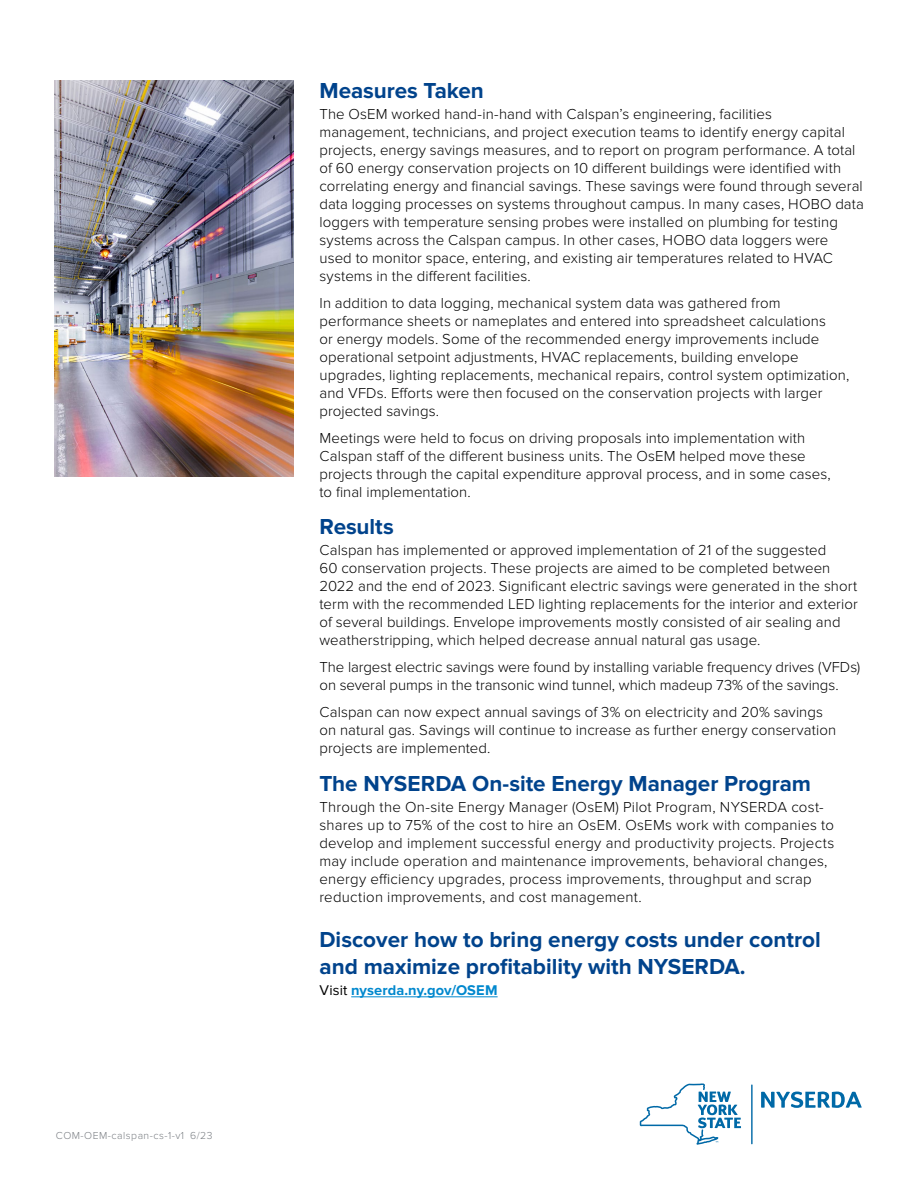
<style>
.page{position:relative;width:918px;height:1188px;background:#fff}
.page>*{position:absolute;margin:0;border:0;box-sizing:border-box;transform-origin:0 0}
.CS_Sub_1{font:700 22.5px/27px "Proxima Nova";color:#00438c}
.CS_Body_Text{font:300 15px/18px "Proxima Nova";letter-spacing:.005em;color:#000}
.t1{font:700 14.7px "Proxima Nova";letter-spacing:.005em;color:#0088ce}
.t2{font:300 10.5px "Proxima Nova";letter-spacing:.045em;color:#797d82}
.s1{font-weight:400;color:#000}
</style>
<div class="page">
<hr style="left:351px;top:997px;width:147px;height:1px;background:#0088ce">
<svg style="left:640px;top:1083px;width:101px;height:62px"></svg>
<svg style="left:761px;top:1092px;width:101px;height:16px"></svg>
<hr style="left:751px;top:1084px;width:2px;height:60px;background:#0069a7">
<img style="left:54px;top:80px;width:239px;height:396px">
<p class="t2" style="left:56px;top:1130px;width:158px">COM-OEM-calspan-cs-1-v1 6/23</p>
<p class="CS_Sub_1" style="left:320px;top:77px;width:166px">Measures Taken</p>
<p class="CS_Body_Text" style="left:320px;top:105px;width:546px">The OsEM worked hand-in-hand with Calspan’s engineering, facilities management, technicians, and project execution teams to identify energy capital projects, energy savings measures, and to report on program performance. A total of 60 energy conservation projects on 10 different buildings were identified with correlating energy and financial savings. These savings were found through several data logging processes on systems throughout campus. In many cases, HOBO data loggers with temperature sensing probes were installed on plumbing for testing systems across the Calspan campus. In other cases, HOBO data loggers were used to monitor space, entering, and existing air temperatures related to HVAC systems in the different facilities.</p>
<p class="CS_Body_Text" style="left:320px;top:294px;width:531px">In addition to data logging, mechanical system data was gathered from performance sheets or nameplates and entered into spreadsheet calculations<br>or energy models. Some of the recommended energy improvements include operational setpoint adjustments, HVAC replacements, building envelope upgrades, lighting replacements, mechanical repairs, control system optimization, and VFDs. Efforts were then focused on the conservation projects with larger projected savings.</p>
<p class="CS_Body_Text" style="left:320px;top:429px;width:513px">Meetings were held to focus on driving proposals into implementation with Calspan staff of the different business units. The OsEM helped move these projects through the capital expenditure approval process, and in some cases, to final implementation.</p>
<p class="CS_Sub_1" style="left:320px;top:514px;width:76px">Results</p>
<p class="CS_Body_Text" style="left:320px;top:542px;width:540px">Calspan has implemented or approved implementation of 21 of the suggested<br>60 conservation projects. These projects are aimed to be completed between 2022 and the end of 2023. Significant electric savings were generated in the short term with the recommended LED lighting replacements for the interior and exterior of several buildings. Envelope improvements mostly consisted of air sealing and weatherstripping, which helped decrease annual natural gas usage.</p>
<p class="CS_Body_Text" style="left:320px;top:659px;width:542px">The largest electric savings were found by installing variable frequency drives (VFDs) on several pumps in the transonic wind tunnel, which madeup 73% of the savings.</p>
<p class="CS_Body_Text" style="left:320px;top:704px;width:518px">Calspan can now expect annual savings of 3% on electricity and 20% savings on natural gas. Savings will continue to increase as further energy conservation projects are implemented.</p>
<p class="CS_Sub_1" style="left:320px;top:770px;width:493px">The NYSERDA On-site Energy Manager Program</p>
<p class="CS_Body_Text" style="left:320px;top:798px;width:516px">Through the On-site Energy Manager (OsEM) Pilot Program, NYSERDA cost&shy;shares up to 75% of the cost to hire an OsEM. OsEMs work with companies to develop and implement successful energy and productivity projects. Projects may include operation and maintenance improvements, behavioral changes, energy efficiency upgrades, process improvements, throughput and scrap reduction improvements, and cost management.</p>
<p class="CS_Sub_1" style="left:320px;top:926px;width:503px">Discover how to bring energy costs under control and maximize profitability with NYSERDA.</p>
<p class="t1" style="left:320px;top:982px;width:180px"><span class="s1">Visit</span> nyserda.ny.gov/OSEM</p>
</div>
